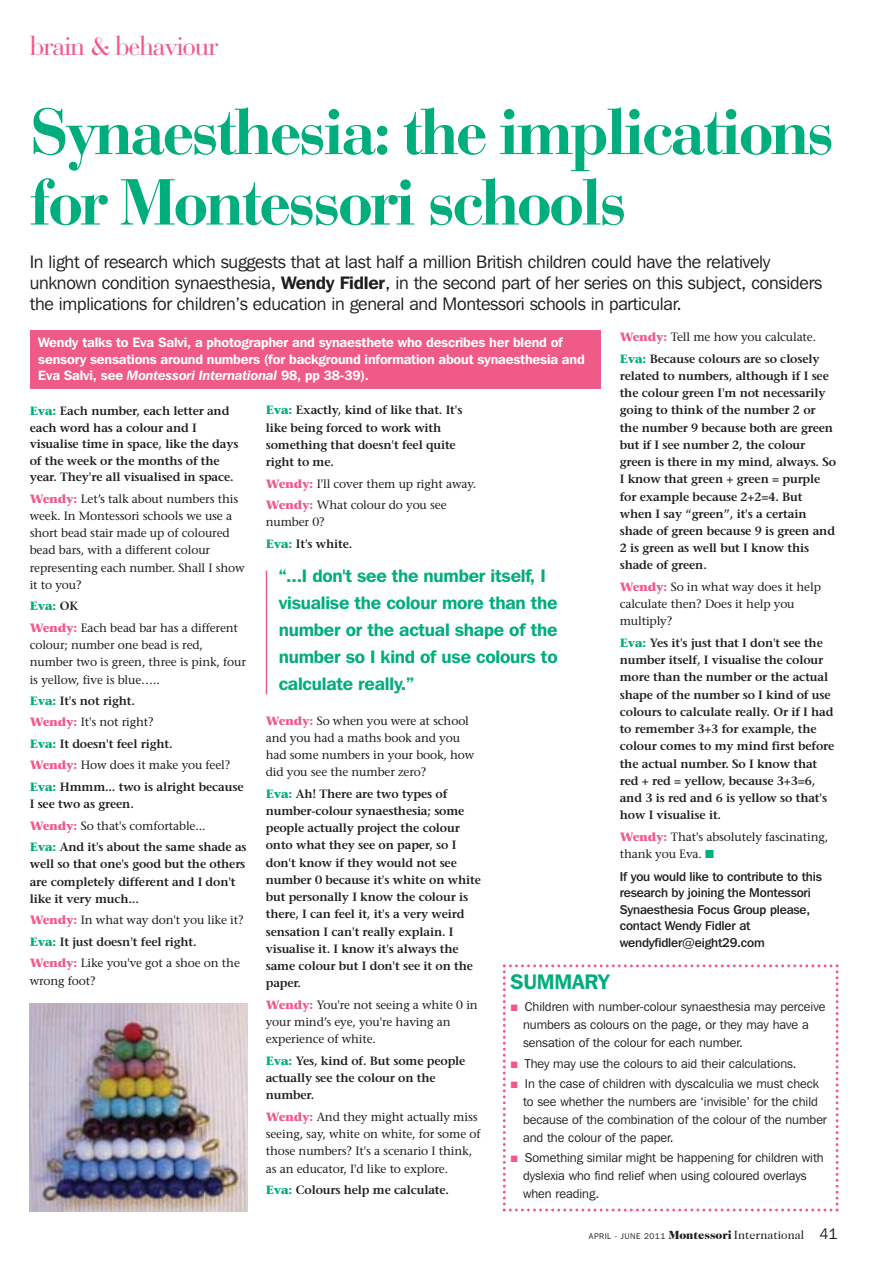
<style>
.page{position:relative;width:893px;height:1263px;background:#fff}
.page>*{position:absolute;margin:0;border:0;box-sizing:border-box;transform-origin:0 0}
.t1{font:700 64.5px/70.5px "Bauer Bodoni";letter-spacing:-.055em;color:#00ad7d}
.t2{font:27px "Bauer Bodoni";letter-spacing:-.055em;color:#f05a89}
.t3{font:600 21px "Franklin Gothic IT Cby BT";letter-spacing:-.015em;color:#00ad7d}
.t4{font:18px/21px "Franklin Gothic IT Cby BT";letter-spacing:-.015em;color:#201d1d}
.t5{font:600 18px/27px "Franklin Gothic IT Cby BT";letter-spacing:-.015em;color:#00ad7d}
.t6{font:600 13.5px/16.5px "Franklin Gothic IT Cby BT";letter-spacing:-.015em;color:#fff}
.t7{font:12.75px/18px "Franklin Gothic IT Cby BT";color:#201d1d}
.t8{font:500 12.75px/16.5px "Franklin Gothic IT Cby BT";letter-spacing:-.01em;color:#201d1d}
.t9{font:600 12px/17.2px "Stone Serif";letter-spacing:-.01em;color:#201d1d}
.t10{font:12px/17.2px "Stone Serif";letter-spacing:-.01em;color:#201d1d}
.t11{font:8.25px "Franklin Gothic IT Cby BT";letter-spacing:.06em;color:#201d1d}
.s1{font-weight:600}
.s2{font-style:italic}
.s3{font-weight:700;color:#f05a89}
.s4{font-weight:400}
.s5{font-weight:700;color:#00ad7d}
.s6{font-family:"European Pi Three";font-size:13.5px;color:#00ad7d}
.s7{font-family:"Caslon Two Twenty Four";font-weight:900;font-size:12px}
.s8{font-family:"Caslon Two Twenty Four";font-size:12px}
.s9{font-size:15px}
</style>
<div class="page">
<div style="left:30px;top:331px;width:571px;height:58px;background:#f05a89"></div>
<img style="left:30px;top:1003px;width:217px;height:209px">
<hr style="left:266px;top:571px;width:1px;height:123px;background:#f05a89">
<svg style="left:503px;top:964px;width:335px;height:248px"></svg>
<h2 class="t2" style="left:30px;top:35px;width:190px">brain &amp; behaviour</h2>
<h1 class="t1" style="left:30px;top:104px;width:806px">Synaesthesia: the implications for Montessori schools</h1>
<p class="t4" style="left:30px;top:252px;width:794px">In light of research which suggests that at last half a million British children could have the relatively unknown condition synaesthesia, <span class="s1">Wendy Fidler</span>, in the second part of her series on this subject, considers the implications for children’s education in general and Montessori schools in particular.</p>
<p class="t6" style="left:38px;top:335px;width:548px">Wendy talks to Eva Salvi, a photographer and synaesthete who describes her blend of sensory sensations around numbers (for background information about synaesthesia and<br>Eva Salvi, see <span class="s2">Montessori International</span> 98, pp 38-39).</p>
<p class="t9" style="left:620px;top:327px;width:201px;line-height:21.5px"><span class="s3">Wendy:</span> <span class="s4">Tell me how you calculate.<br></span><span class="s5">Eva:</span> Because colours are so closely</p>
<p class="t9" style="left:620px;top:368px;width:218px">related to numbers, although if I see the colour green I'm not necessarily going to think of the number 2 or the number 9 because both are green but if I see number 2, the colour green is there in my mind, always. So<br>I know that green + green = purple for example because 2+2=4. But when I say “green”, it's a certain shade of green because 9 is green and<br>2 is green as well but I know this shade of green.</p>
<p class="t10" style="left:620px;top:579px;width:203px"><span class="s3">Wendy:</span> So in what way does it help calculate then? Does it help you multiply?</p>
<p class="t9" style="left:620px;top:635px;width:216px"><span class="s5">Eva:</span> Yes it's just that I don't see the number itself, I visualise the colour more than the number or the actual shape of the number so I kind of use colours to calculate really. Or if I had to remember 3+3 for example, the colour comes to my mind first before the actual number. So I know that red + red = yellow, because 3+3=6, and 3 is red and 6 is yellow so that's how I visualise it.</p>
<p class="t10" style="left:620px;top:829px;width:210px"><span class="s3">Wendy:</span> That's absolutely fascinating, thank you Eva. <span class="s6">-</span></p>
<p class="t8" style="left:620px;top:869px;width:204px">If you would like to contribute to this research by joining the Montessori<br>Synaesthesia Focus Group please, contact Wendy Fidler at wendyfidler@eight29.com</p>
<p class="t9" style="left:266px;top:403px;width:198px"><span class="s5">Eva:</span> Exactly, kind of like that. It's like being forced to work with something that doesn't feel quite right to me.</p>
<p class="t10" style="left:266px;top:474px;width:212px;line-height:21.5px"><span class="s3">Wendy:</span> I'll cover them up right away.<br><span class="s3">Wendy:</span> What colour do you see</p>
<p class="t9" style="left:266px;top:513px;width:88px;line-height:21.5px"><span class="s4">number 0?<br></span><span class="s5">Eva:</span> It's white.</p>
<p class="t9" style="left:30px;top:404px;width:210px;line-height:16.5px"><span class="s5">Eva:</span> Each number, each letter and each word has a colour and I visualise time in space, like the days of the week or the months of the year. They're all visualised in space.</p>
<p class="t10" style="left:30px;top:491px;width:217px"><span class="s3">Wendy:</span> Let’s talk about numbers this week. In Montessori schools we use a short bead stair made up of coloured bead bars, with a different colour representing each number. Shall I show it to you?</p>
<p class="t10" style="left:30px;top:597px;width:210px;line-height:21.5px"><span class="s5">Eva:</span> <span class="s1">OK<br></span><span class="s3">Wendy:</span> Each bead bar has a different</p>
<p class="t10" style="left:30px;top:637px;width:218px">colour; number one bead is red, number two is green, three is pink, four is yellow, five is blue…..</p>
<p class="t9" style="left:30px;top:691px;width:215px;line-height:21.5px"><span class="s5">Eva:</span> It's not right.<br><span class="s3">Wendy:</span> <span class="s4">It's not right?<br></span><span class="s5">Eva:</span> It doesn't feel right.<br><span class="s3">Wendy:</span> <span class="s4">How does it make you feel?<br></span><span class="s5">Eva:</span> Hmmm... two is alright because</p>
<p class="t9" style="left:30px;top:795px;width:218px;line-height:21.5px">I see two as green.<br><span class="s3">Wendy:</span> <span class="s4">So that's comfortable...<br></span><span class="s5">Eva:</span> And it's about the same shade as</p>
<p class="t9" style="left:30px;top:857px;width:217px">well so that one's good but the others are completely different and I don't like it very much...</p>
<p class="t10" style="left:30px;top:911px;width:215px;line-height:21.5px"><span class="s3">Wendy:</span> In what way don't you like it?<br><span class="s5">Eva:</span> <span class="s1">It just doesn't feel right.<br></span><span class="s3">Wendy:</span> Like you've got a shoe on the</p>
<p class="t10" style="left:30px;top:973px;width:67px">wrong foot?</p>
<h3 class="t5" style="left:279px;top:564px;width:280px">“...I don't see the number itself, I visualise the colour more than the number or the actual shape of the number so I kind of use colours to calculate really.”</h3>
<p class="t10" style="left:266px;top:713px;width:210px"><span class="s3">Wendy:</span> So when you were at school and you had a maths book and you had some numbers in your book, how did you see the number zero?</p>
<p class="t9" style="left:266px;top:786px;width:217px"><span class="s5">Eva:</span> Ah! There are two types of number-colour synaesthesia; some people actually project the colour onto what they see on paper, so I don't know if they would not see number 0 because it's white on white but personally I know the colour is there, I can feel it, it's a very weird sensation I can't really explain. I visualise it. I know it's always the same colour but I don't see it on the paper.</p>
<p class="t10" style="left:266px;top:997px;width:214px"><span class="s3">Wendy:</span> You're not seeing a white 0 in your mind’s eye, you're having an experience of white.</p>
<p class="t9" style="left:266px;top:1053px;width:201px"><span class="s5">Eva:</span> Yes, kind of. But some people actually see the colour on the number.</p>
<p class="t10" style="left:266px;top:1109px;width:216px"><span class="s3">Wendy:</span> And they might actually miss seeing, say, white on white, for some of those numbers? It's a scenario I think, as an educator, I'd like to explore.</p>
<p class="t9" style="left:266px;top:1183px;width:185px"><span class="s5">Eva:</span> Colours help me calculate.</p>
<h3 class="t3" style="left:510px;top:974px;width:101px">SUMMARY</h3>
<p class="t7" style="left:523px;top:999px;width:304px">Children with number-colour synaesthesia may perceive numbers as colours on the page, or they may have a sensation of the colour for each number.</p>
<p class="t7" style="left:525px;top:1054px;width:296px;line-height:20.1px">They may use the colours to aid their calculations.<br>In the case of children with dyscalculia we must check</p>
<p class="t7" style="left:523px;top:1093px;width:305px">to see whether the numbers are ‘invisible’ for the child because of the combination of the colour of the number and the colour of the paper.</p>
<p class="t7" style="left:523px;top:1149px;width:302px">Something similar might be happening for children with dyslexia who find relief when using coloured overlays when reading.</p>
<p class="t11" style="left:589px;top:1233px;width:250px">APRIL - JUNE 2011 <span class="s7">Montessori</span> <span class="s8">International</span> <span class="s9">41</span></p>
</div>
